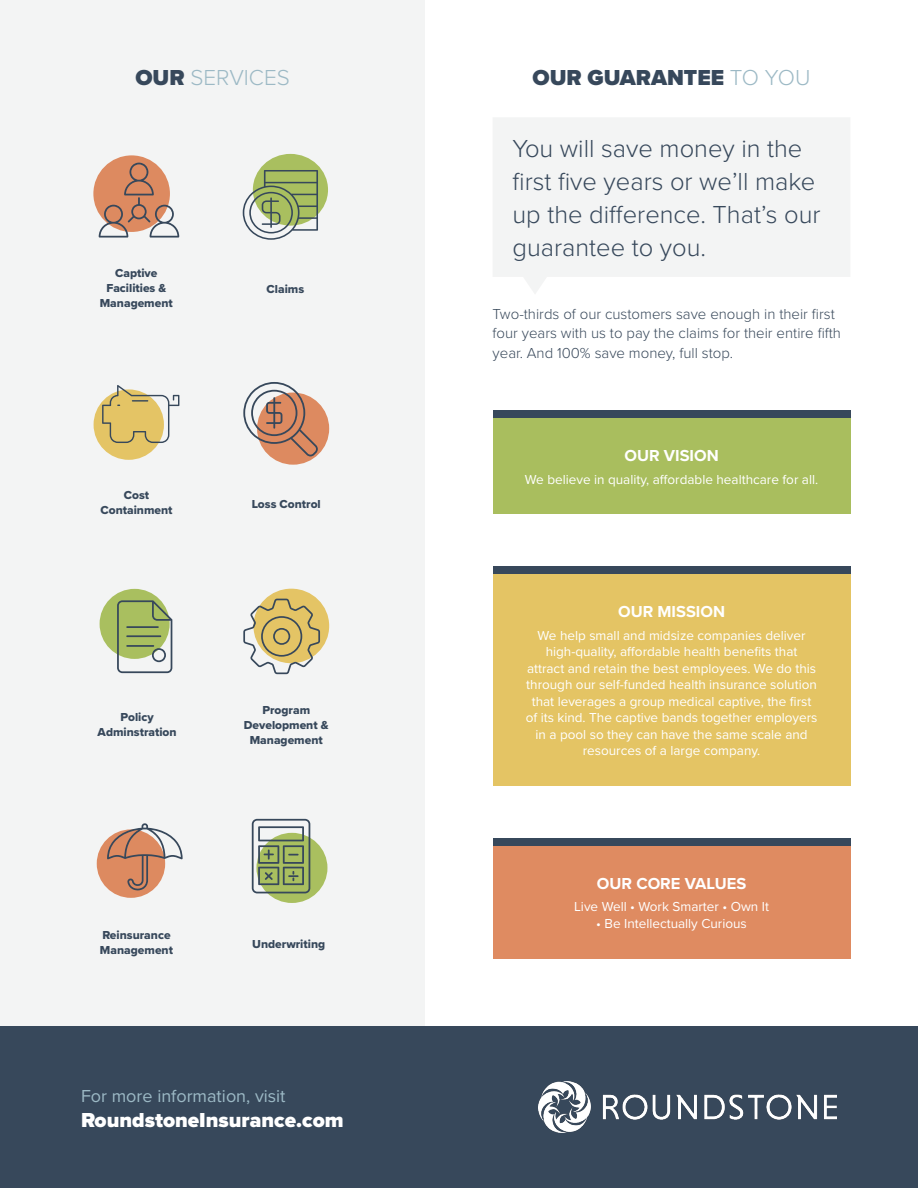
<style>
.page{position:relative;width:918px;height:1188px;background:#fff}
.page>*{position:absolute;margin:0;border:0;box-sizing:border-box;transform-origin:0 0}
.t1{font:300 25.5px/33px "Proxima Nova";color:#37485b}
.t2{font:900 22.5px "Proxima Nova";color:#37485b}
.t3{font:300 22.5px "Proxima Nova";color:#9cb9c5}
.t4{font:900 21px "Proxima Nova";color:#fff}
.t5{font:18px "Proxima Nova";color:#9cb9c5}
.t6{font:700 16.5px "Proxima Nova";color:#fff}
.t7{font:300 15px/19.5px "Proxima Nova";color:#39495b}
.t8{font:13.5px/16.5px "Proxima Nova";color:#fff;text-align:center}
.t9{font:12px/15px "Proxima Nova Extrabld";color:#37485b;text-align:center}
.s1{font-weight:900;color:#37485b}
.s2{font-weight:300;color:#9cb9c5}
</style>
<div class="page">
<div style="left:493px;top:839px;width:358px;height:119px;background:#df8b61"></div>
<div style="left:493px;top:839px;width:358px;height:7px;background:#37485b"></div>
<div style="left:0;top:0;width:425px;height:1188px;background:#f3f4f4"></div>
<div style="left:93px;top:155px;width:77px;height:77px;background:#dd8a60;border-radius:50%"></div>
<svg style="left:99px;top:163px;width:80px;height:75px"></svg>
<div style="left:253px;top:154px;width:75px;height:72px;background:#a9bf5f;border-radius:50%"></div>
<svg style="left:243px;top:170px;width:75px;height:70px"></svg>
<div style="left:257px;top:393px;width:72px;height:72px;background:#dd8a60;border-radius:50%"></div>
<svg style="left:243px;top:382px;width:75px;height:74px"></svg>
<div style="left:94px;top:389px;width:70px;height:71px;background:#e4c465;border-radius:50%"></div>
<svg style="left:102px;top:385px;width:77px;height:58px"></svg>
<div style="left:100px;top:589px;width:70px;height:70px;background:#a9bf5f;border-radius:50%"></div>
<svg style="left:117px;top:600px;width:55px;height:73px"></svg>
<div style="left:253px;top:589px;width:76px;height:74px;background:#e4c465;border-radius:50%"></div>
<svg style="left:243px;top:599px;width:77px;height:75px"></svg>
<div style="left:256px;top:833px;width:71px;height:70px;background:#a9bf5f;border-radius:50%"></div>
<svg style="left:252px;top:819px;width:58px;height:74px"></svg>
<div style="left:97px;top:829px;width:68px;height:69px;background:#dd8a60;border-radius:50%"></div>
<svg style="left:107px;top:823px;width:76px;height:68px"></svg>
<div style="left:493px;top:567px;width:358px;height:219px;background:#e4c464"></div>
<div style="left:493px;top:567px;width:358px;height:7px;background:#37485b"></div>
<div style="left:493px;top:411px;width:358px;height:103px;background:#a9be5e"></div>
<div style="left:493px;top:411px;width:358px;height:7px;background:#37485b"></div>
<div style="left:0;top:1026px;width:918px;height:162px;background:#37485b"></div>
<img style="left:538px;top:1081px;width:299px;height:52px">
<svg style="left:493px;top:118px;width:357px;height:175px;fill:#f3f4f4"></svg>
<p class="t3" style="left:135px;top:61px;width:156px"><span class="s1">OUR</span> SERVICES</p>
<p class="t9" style="left:100px;top:266px;width:75px">Captive<br>Facilities &amp;<br>Management</p>
<p class="t9" style="left:124px;top:487px;width:27px">Cost</p>
<p class="t9" style="left:100px;top:502px;width:74px">Containment</p>
<p class="t9" style="left:267px;top:281px;width:39px">Claims</p>
<p class="t9" style="left:252px;top:496px;width:71px">Loss Control</p>
<p class="t9" style="left:121px;top:709px;width:35px">Policy</p>
<p class="t9" style="left:98px;top:724px;width:81px">Adminstration</p>
<p class="t9" style="left:244px;top:702px;width:86px">Program<br>Development &amp;</p>
<p class="t9" style="left:250px;top:732px;width:75px">Management</p>
<p class="t9" style="left:102px;top:927px;width:70px">Reinsurance</p>
<p class="t9" style="left:100px;top:942px;width:75px">Management</p>
<p class="t9" style="left:252px;top:936px;width:74px">Underwriting</p>
<p class="t5" style="left:81px;top:1082px;width:206px">For more information, visit</p>
<p class="t4" style="left:81px;top:1104px;width:264px">RoundstoneInsurance.com</p>
<p class="t2" style="left:533px;top:61px;width:280px">OUR GUARANTEE <span class="s2">TO YOU</span></p>
<p class="t1" style="left:513px;top:131px;width:310px">You will save money in the first five years or we’ll make up the difference. That’s our guarantee to you.</p>
<p class="t7" style="left:493px;top:303px;width:350px">Two-thirds of our customers save enough in their first four years with us to pay the claims for their entire fifth year. And 100% save money, full stop.</p>
<p class="t6" style="left:624px;top:443px;width:96px">OUR VISION</p>
<p class="t8" style="left:525px;top:470px;width:295px">We believe in quality, affordable healthcare for all.</p>
<p class="t6" style="left:618px;top:599px;width:109px">OUR MISSION</p>
<p class="t8" style="left:526px;top:626px;width:293px">We help small and midsize companies deliver high-quality, affordable health benefits that attract and retain the best employees. We do this through our self-funded health insurance solution that leverages a group medical captive, the first of its kind. The captive bands together employers in a pool so they can have the same scale and resources of a large company.</p>
<p class="t6" style="left:597px;top:871px;width:151px">OUR CORE VALUES</p>
<p class="t8" style="left:574px;top:898px;width:197px">Live Well • Work Smarter • Own It</p>
<p class="t8" style="left:596px;top:915px;width:152px">• Be Intellectually Curious</p>
</div>
